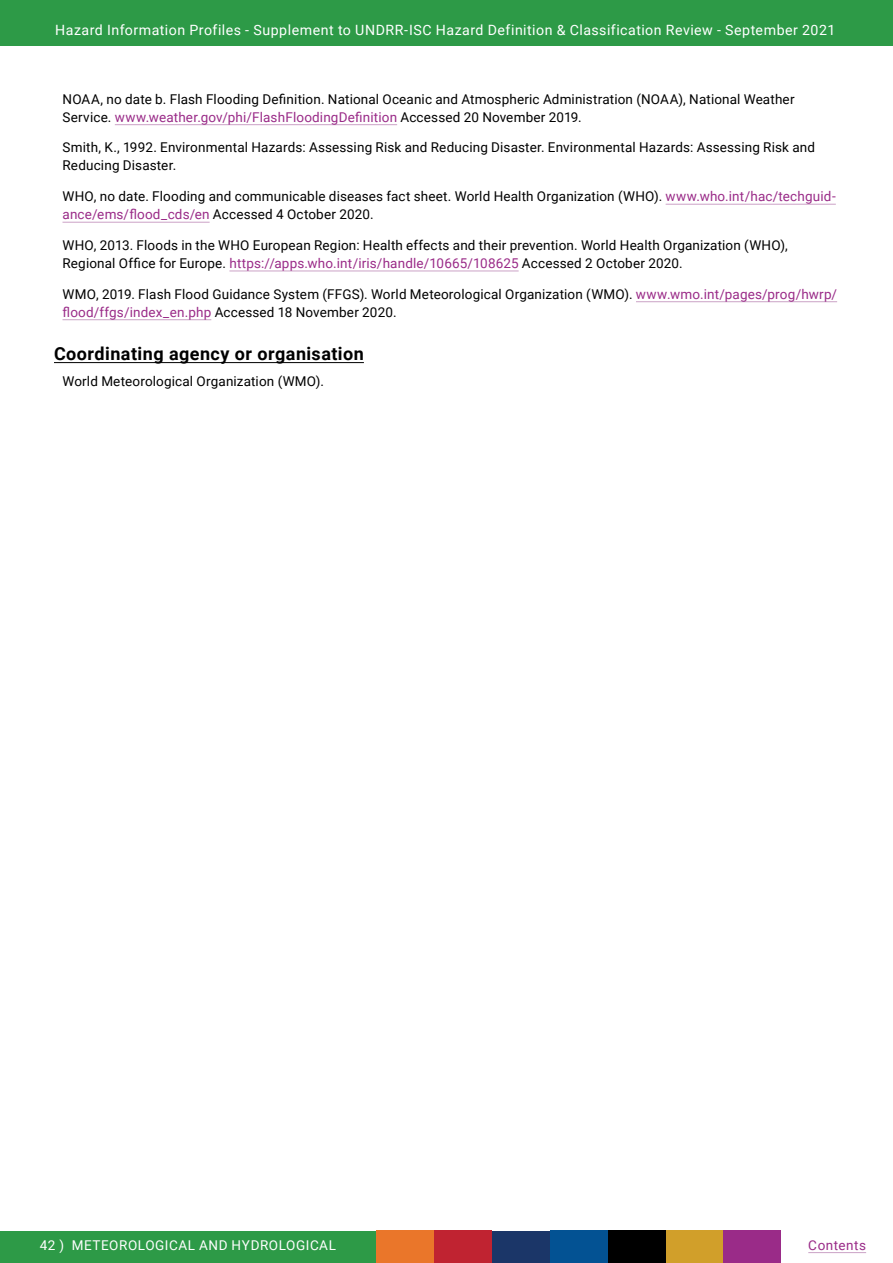
<style>
.page{position:relative;width:893px;height:1263px;background:#fff}
.page>*{position:absolute;margin:0;border:0;box-sizing:border-box;transform-origin:0 0}
.t1{font:700 18px "Roboto";letter-spacing:.025em;color:#000}
.t2{font:14.1px "Roboto";letter-spacing:.035em;color:#fff}
.t3{font:13.5px/18px "Roboto";letter-spacing:.01em;color:#000}
.t4{font:13.5px "Roboto";letter-spacing:.04em;color:#fff}
.t5{font:13.5px "Roboto";letter-spacing:.04em;color:#9a2b88}
.s1{color:#9a2b88}
</style>
<div class="page">
<div style="left:0;top:1231px;width:376px;height:32px;background:#2d9a47"></div>
<div style="left:376px;top:1231px;width:58px;height:32px;background:#ea762a"></div>
<div style="left:492px;top:1231px;width:58px;height:32px;background:#1b3668"></div>
<div style="left:550px;top:1231px;width:58px;height:32px;background:#035293"></div>
<div style="left:665px;top:1231px;width:58px;height:32px;background:#d19f2a"></div>
<div style="left:434px;top:1231px;width:58px;height:32px;background:#c02331"></div>
<div style="left:608px;top:1231px;width:57px;height:32px;background:#000"></div>
<div style="left:723px;top:1231px;width:58px;height:32px;background:#9a2b88"></div>
<hr style="left:808px;top:1252px;width:58px;height:1px;background:#cba2c6">
<div style="left:0;top:0;width:893px;height:46px;background:#2d9a47"></div>
<hr style="left:115px;top:124px;width:282px;height:1px;background:#cba2c6">
<hr style="left:666px;top:204px;width:170px;height:1px;background:#cba2c6">
<hr style="left:63px;top:222px;width:147px;height:1px;background:#cba2c6">
<hr style="left:229px;top:271px;width:290px;height:1px;background:#cba2c6">
<hr style="left:636px;top:301px;width:201px;height:1px;background:#cba2c6">
<hr style="left:63px;top:319px;width:148px;height:1px;background:#cba2c6">
<hr style="left:54px;top:362px;width:310px;height:1px;background:#000">
<p class="t2" style="left:55px;top:20px;width:782px">Hazard Information Profiles - Supplement to UNDRR-ISC Hazard Definition &amp; Classification Review - September 2021</p>
<p class="t3" style="left:63px;top:89px;width:733px">NOAA, no date b. Flash Flooding Definition. National Oceanic and Atmospheric Administration (NOAA), National Weather<br>Service. <span class="s1">www.weather.gov/phi/FlashFloodingDefinition</span> Accessed 20 November 2019.</p>
<p class="t3" style="left:63px;top:138px;width:754px">Smith, K., 1992. Environmental Hazards: Assessing Risk and Reducing Disaster. Environmental Hazards: Assessing Risk and<br>Reducing Disaster.</p>
<p class="t3" style="left:63px;top:187px;width:775px">WHO, no date. Flooding and communicable diseases fact sheet. World Health Organization (WHO). <span class="s1">www.who.int/hac/techguid&shy;ance/ems/flood_cds/en</span> Accessed 4 October 2020.</p>
<p class="t3" style="left:63px;top:236px;width:727px">WHO, 2013. Floods in the WHO European Region: Health effects and their prevention. World Health Organization (WHO),<br>Regional Office for Europe. <span class="s1">https://apps.who.int/iris/handle/10665/108625</span> Accessed 2 October 2020.</p>
<p class="t3" style="left:63px;top:284px;width:776px">WMO, 2019. Flash Flood Guidance System (FFGS). World Meteorological Organization (WMO). <span class="s1">www.wmo.int/pages/prog/hwrp/ flood/ffgs/index_en.php</span> Accessed 18 November 2020.</p>
<h1 class="t1" style="left:54px;top:341px;width:311px">Coordinating agency or organisation</h1>
<p class="t3" style="left:63px;top:372px;width:263px">World Meteorological Organization (WMO).</p>
<p class="t4" style="left:40px;top:1235px;width:298px">42 ) METEOROLOGICAL AND HYDROLOGICAL</p>
<p class="t5" style="left:808px;top:1235px;width:59px">Contents</p>
</div>
